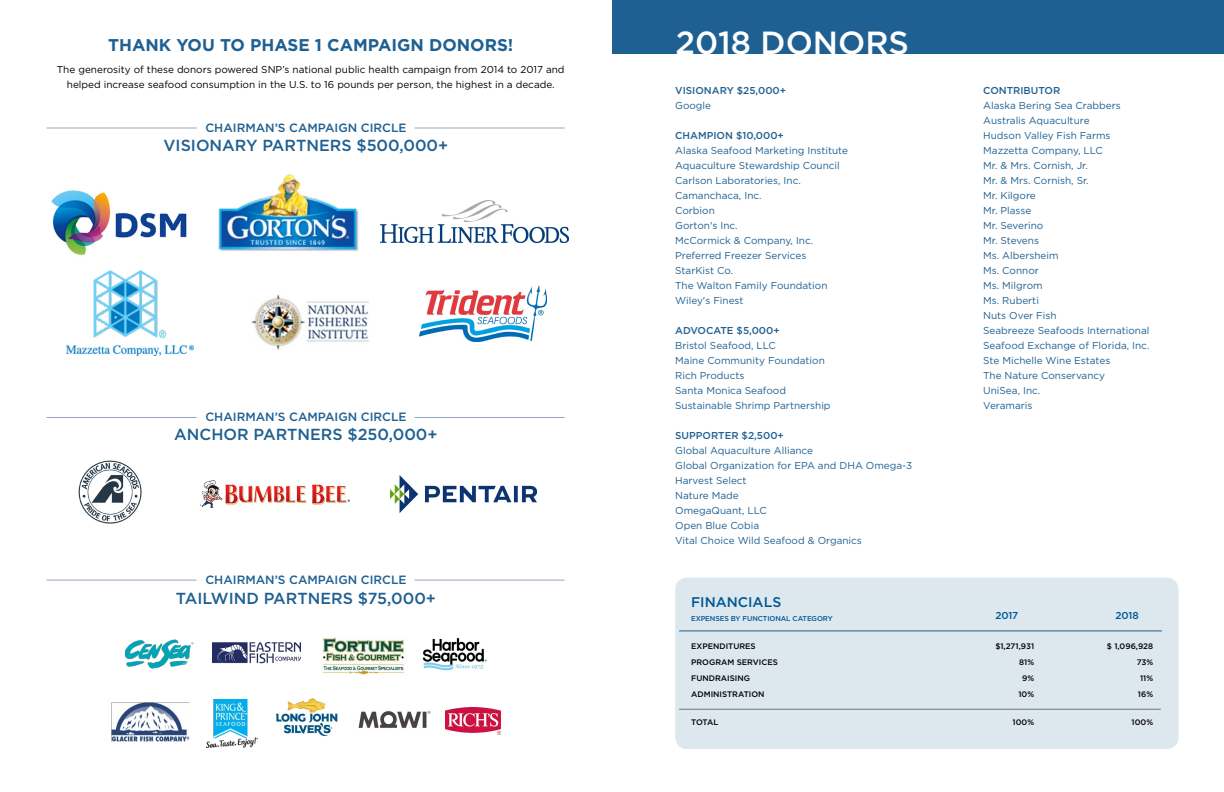
<style>
.page{position:relative;width:1224px;height:792px;background:#fff}
.page>*{position:absolute;margin:0;border:0;box-sizing:border-box;transform-origin:0 0}
.t1{font:500 32px "Gotham";color:#fff}
.t2{font:700 17px "Gotham";color:#1f6092}
.t3{font:500 16px "Gotham";color:#1f6092}
.t4{font:500 14px "Gotham";color:#005695}
.t5{font:500 12px "Gotham";color:#1f6092}
.t6{font:10px/15px "Gotham";color:#1f6092}
.t7{font:10px/15px "Gotham";color:#000;text-align:center}
.t8{font:500 10px "Gotham";color:#1f6092}
.t9{font:500 10px "Gotham";letter-spacing:-.01em;color:#005695}
.t10{font:500 8px "Gotham";color:#000}
.t11{font:500 7px "Gotham";letter-spacing:-.01em;color:#005695}
</style>
<div class="page">
<img style="left:78px;top:460px;width:64px;height:64px">
<img style="left:200px;top:480px;width:150px;height:27px">
<img style="left:51px;top:190px;width:136px;height:65px">
<img style="left:218px;top:174px;width:141px;height:78px">
<img style="left:380px;top:200px;width:189px;height:42px">
<img style="left:66px;top:271px;width:127px;height:84px">
<img style="left:391px;top:475px;width:146px;height:37px">
<img style="left:112px;top:702px;width:77px;height:39px">
<img style="left:275px;top:698px;width:63px;height:38px">
<img style="left:358px;top:711px;width:73px;height:17px">
<img style="left:206px;top:699px;width:52px;height:49px">
<img style="left:446px;top:707px;width:55px;height:27px">
<img style="left:419px;top:285px;width:127px;height:57px">
<img style="left:251px;top:294px;width:117px;height:56px">
<hr style="left:47px;top:128px;width:150px;height:1px;background:#95a6bc">
<hr style="left:47px;top:417px;width:150px;height:1px;background:#95a6bc">
<hr style="left:47px;top:580px;width:150px;height:1px;background:#95a6bc">
<hr style="left:415px;top:128px;width:150px;height:1px;background:#95a6bc">
<hr style="left:415px;top:417px;width:150px;height:1px;background:#95a6bc">
<hr style="left:415px;top:580px;width:150px;height:1px;background:#95a6bc">
<div style="left:612px;top:0;width:612px;height:53px;background:#1f6092"></div>
<div style="left:675px;top:578px;width:504px;height:171px;background:#dde7ee;border-radius:12px"></div>
<hr style="left:679px;top:709px;width:482px;height:1px;background:#000">
<hr style="left:679px;top:630px;width:483px;height:1px;background:#1f6092">
<img style="left:212px;top:642px;width:88px;height:22px">
<img style="left:125px;top:639px;width:69px;height:30px">
<img style="left:322px;top:637px;width:83px;height:38px">
<img style="left:422px;top:638px;width:65px;height:33px">
<h2 class="t2" style="left:108px;top:33px;width:407px">THANK YOU TO PHASE 1 CAMPAIGN DONORS!</h2>
<p class="t7" style="left:57px;top:61px;width:509px">The generosity of these donors powered SNP’s national public health campaign from 2014 to 2017 and helped increase seafood consumption in the U.S. to 16 pounds per person, the highest in a decade.</p>
<p class="t5" style="left:205px;top:120px;width:203px">CHAIRMAN’S CAMPAIGN CIRCLE</p>
<h3 class="t3" style="left:164px;top:135px;width:286px">VISIONARY PARTNERS $500,000+</h3>
<p class="t5" style="left:205px;top:409px;width:203px">CHAIRMAN’S CAMPAIGN CIRCLE</p>
<h3 class="t3" style="left:174px;top:424px;width:265px">ANCHOR PARTNERS $250,000+</h3>
<p class="t5" style="left:205px;top:572px;width:203px">CHAIRMAN’S CAMPAIGN CIRCLE</p>
<h3 class="t3" style="left:176px;top:587px;width:262px">TAILWIND PARTNERS $75,000+</h3>
<h1 class="t1" style="left:676px;top:22px;width:235px">2018 DONORS</h1>
<p class="t8" style="left:675px;top:84px;width:112px">VISIONARY $25,000+</p>
<p class="t6" style="left:675px;top:97px;width:37px">Google</p>
<p class="t8" style="left:675px;top:129px;width:110px">CHAMPION $10,000+</p>
<p class="t6" style="left:675px;top:142px;width:174px">Alaska Seafood Marketing Institute<br>Aquaculture Stewardship Council<br>Carlson Laboratories, Inc.<br>Camanchaca, Inc.<br>Corbion<br>Gorton's Inc.<br>McCormick &amp; Company, Inc.<br>Preferred Freezer Services<br>StarKist Co.<br>The Walton Family Foundation<br>Wiley's Finest</p>
<p class="t8" style="left:675px;top:324px;width:106px">ADVOCATE $5,000+</p>
<p class="t6" style="left:675px;top:337px;width:157px">Bristol Seafood, LLC<br>Maine Community Foundation<br>Rich Products<br>Santa Monica Seafood<br>Sustainable Shrimp Partnership</p>
<p class="t8" style="left:675px;top:429px;width:110px">SUPPORTER $2,500+</p>
<p class="t6" style="left:675px;top:442px;width:239px">Global Aquaculture Alliance<br>Global Organization for EPA and DHA Omega-3<br>Harvest Select<br>Nature Made<br>OmegaQuant, LLC<br>Open Blue Cobia<br>Vital Choice Wild Seafood &amp; Organics</p>
<p class="t8" style="left:983px;top:84px;width:79px">CONTRIBUTOR</p>
<p class="t6" style="left:983px;top:97px;width:168px">Alaska Bering Sea Crabbers<br>Australis Aquaculture<br>Hudson Valley Fish Farms<br>Mazzetta Company, LLC<br>Mr. &amp; Mrs. Cornish, Jr.<br>Mr. &amp; Mrs. Cornish, Sr.<br>Mr. Kilgore<br>Mr. Plasse<br>Mr. Severino<br>Mr. Stevens<br>Ms. Albersheim<br>Ms. Connor<br>Ms. Milgrom<br>Ms. Ruberti<br>Nuts Over Fish<br>Seabreeze Seafoods International<br>Seafood Exchange of Florida, Inc.<br>Ste Michelle Wine Estates<br>The Nature Conservancy<br>UniSea, Inc.<br>Veramaris</p>
<h3 class="t4" style="left:691px;top:593px;width:92px">FINANCIALS</h3>
<p class="t11" style="left:691px;top:614px;width:143px">EXPENSES BY FUNCTIONAL CATEGORY</p>
<p class="t9" style="left:995px;top:609px;width:25px">2017</p>
<p class="t9" style="left:1115px;top:609px;width:25px">2018</p>
<p class="t10" style="left:691px;top:640px;width:66px">EXPENDITURES</p>
<p class="t10" style="left:995px;top:640px;width:40px">$1,271,931</p>
<p class="t10" style="left:1107px;top:640px;width:48px">$ 1,096,928</p>
<p class="t10" style="left:691px;top:656px;width:88px">PROGRAM SERVICES</p>
<p class="t10" style="left:1019px;top:656px;width:16px">81%</p>
<p class="t10" style="left:1137px;top:656px;width:18px">73%</p>
<p class="t10" style="left:691px;top:672px;width:60px">FUNDRAISING</p>
<p class="t10" style="left:1022px;top:672px;width:14px">9%</p>
<p class="t10" style="left:1140px;top:672px;width:15px">11%</p>
<p class="t10" style="left:691px;top:688px;width:75px">ADMINISTRATION</p>
<p class="t10" style="left:1018px;top:688px;width:17px">10%</p>
<p class="t10" style="left:1138px;top:688px;width:17px">16%</p>
<p class="t10" style="left:691px;top:716px;width:29px">TOTAL</p>
<p class="t10" style="left:1013px;top:716px;width:23px">100%</p>
<p class="t10" style="left:1132px;top:716px;width:23px">100%</p>
</div>
